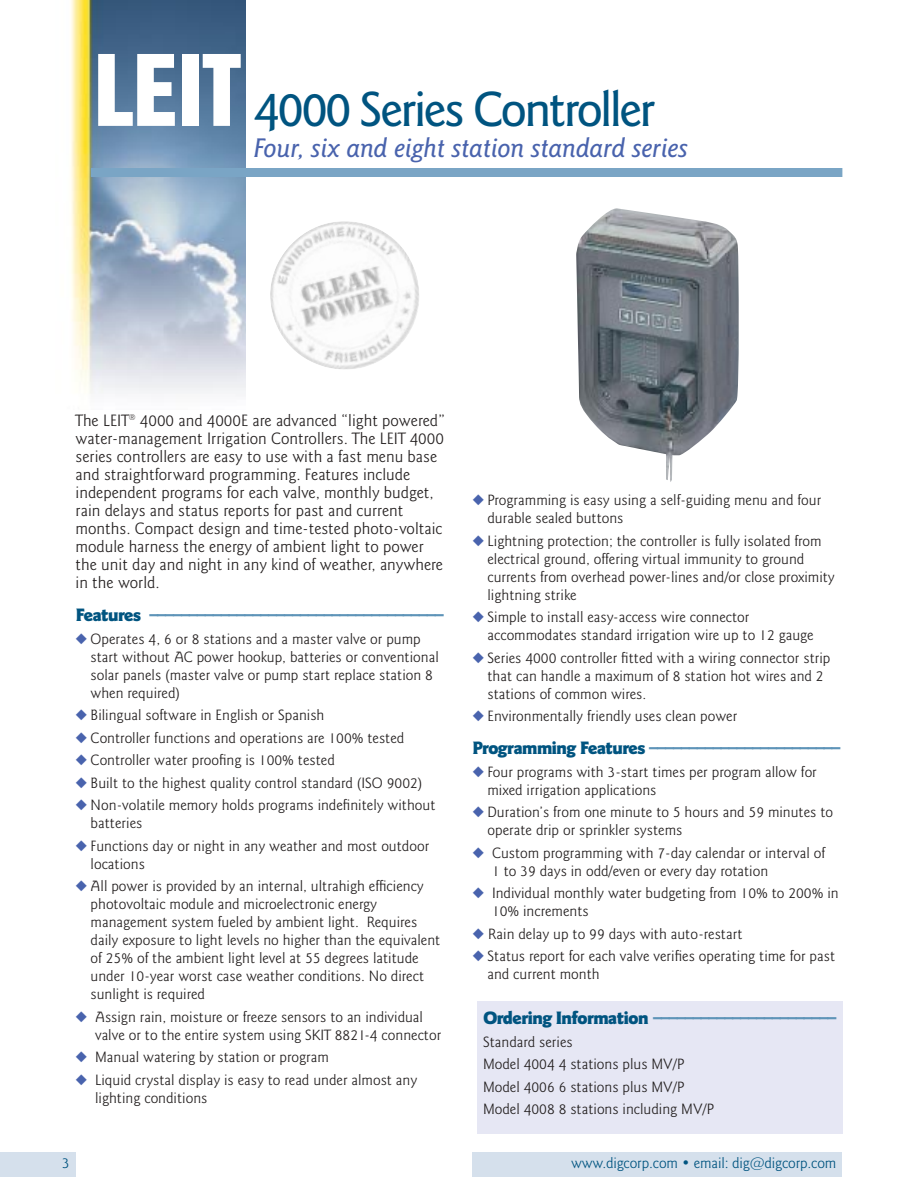
<style>
.page{position:relative;width:918px;height:1188px;background:#fff}
.page>*{position:absolute;margin:0;border:0;box-sizing:border-box;transform-origin:0 0}
.t1{font:500 49.5px "Goudy Sans IT Cby BT";letter-spacing:-.055em;color:#005480}
.t2{font:italic 500 27px "Goudy Sans IT Cby BT";letter-spacing:-.01em;color:#4963ad}
.t3{font:900 18px "Goudy Sans IT Cby BT";color:#5e94b8}
.t4{font:900 18px "Goudy Sans IT Cby BT";letter-spacing:-.06em;color:#005480}
.t5{font:300 16.5px/18px "Goudy Sans IT Cby BT";color:#231f1f}
.t6{font:300 15px/18px "Goudy Sans IT Cby BT";color:#231f1f}
.t7{font:300 15px "Goudy Sans IT Cby BT";letter-spacing:-.01em;color:#005480}
.s1{font-family:"Helvetica Inserat";font-weight:400;font-size:90px;color:#fff}
.s2{color:#4963ad}
</style>
<div class="page">
<img style="left:70px;top:0;width:175px;height:394px">
<div style="left:91px;top:168px;width:751px;height:9px;background:#7aa5c5"></div>
<img style="left:270px;top:221px;width:149px;height:148px">
<img style="left:576px;top:208px;width:163px;height:274px">
<div style="left:477px;top:1002px;width:365px;height:132px;background:#e6e7f4"></div>
<div style="left:472px;top:1152px;width:370px;height:24px;background:#d5e0ec"></div>
<div style="left:0;top:1152px;width:76px;height:24px;background:#d5e0ec"></div>
<h1 class="t1" style="left:94px;top:91px;width:563px"><span class="s1">LEIT</span> 4000 Series Controller</h1>
<h2 class="t2" style="left:254px;top:138px;width:436px">Four, six and eight station standard series</h2>
<p class="t5" style="left:76px;top:413px;width:371px">The LEIT<sup>®</sup> 4000 and 4000E are advanced “light powered” water-management Irrigation Controllers. The LEIT 4000 series controllers are easy to use with a fast menu base and straightforward programming. Features include independent programs for each valve, monthly budget, rain delays and status reports for past and current months. Compact design and time-tested photo-voltaic module harness the energy of ambient light to power the unit day and night in any kind of weather, anywhere in the world.</p>
<p class="t4" style="left:76px;top:608px;width:67px">Features</p>
<p class="t3" style="left:149px;top:599px;width:296px">_____________________________________</p>
<p class="t6" style="left:91px;top:631px;width:350px;text-indent:-15px"><span class="s2">◆</span> Operates 4, 6 or 8 stations and a master valve or pump start without AC power hookup, batteries or conventional solar panels (master valve or pump start replace station 8 when required)</p>
<p class="t6" style="left:76px;top:708px;width:250px"><span class="s2">◆</span> Bilingual software in English or Spanish</p>
<p class="t6" style="left:76px;top:730px;width:330px"><span class="s2">◆</span> Controller functions and operations are 100% tested</p>
<p class="t6" style="left:76px;top:753px;width:261px"><span class="s2">◆</span> Controller water proofing is 100% tested</p>
<p class="t6" style="left:76px;top:775px;width:348px"><span class="s2">◆</span> Built to the highest quality control standard (ISO 9002)</p>
<p class="t6" style="left:91px;top:798px;width:346px;text-indent:-15px"><span class="s2">◆</span> Non-volatile memory holds programs indefinitely without batteries</p>
<p class="t6" style="left:91px;top:838px;width:340px;text-indent:-15px"><span class="s2">◆</span> Functions day or night in any weather and most outdoor locations</p>
<p class="t6" style="left:91px;top:879px;width:351px;text-indent:-15px"><span class="s2">◆</span> All power is provided by an internal, ultrahigh efficiency photovoltaic module and microelectronic energy management system fueled by ambient light. Requires daily exposure to light levels no higher than the equivalent of 25% of the ambient light level at 55 degrees latitude under 10-year worst case weather conditions. No direct sunlight is required</p>
<p class="t6" style="left:95px;top:1009px;width:348px;text-indent:-20px"><span class="s2">◆</span> Assign rain, moisture or freeze sensors to an individual valve or to the entire system using SKIT 8821-4 connector</p>
<p class="t6" style="left:76px;top:1050px;width:255px"><span class="s2">◆</span> Manual watering by station or program</p>
<p class="t6" style="left:95px;top:1072px;width:324px;text-indent:-20px"><span class="s2">◆</span> Liquid crystal display is easy to read under almost any lighting conditions</p>
<p class="t6" style="left:487px;top:493px;width:335px;text-indent:-15px"><span class="s2">◆</span> Programming is easy using a self-guiding menu and four durable sealed buttons</p>
<p class="t6" style="left:487px;top:533px;width:349px;text-indent:-15px"><span class="s2">◆</span> Lightning protection; the controller is fully isolated from electrical ground, offering virtual immunity to ground currents from overhead power-lines and/or close proximity lightning strike</p>
<p class="t6" style="left:487px;top:610px;width:328px;text-indent:-15px"><span class="s2">◆</span> Simple to install easy-access wire connector accommodates standard irrigation wire up to 12 gauge</p>
<p class="t6" style="left:487px;top:650px;width:344px;text-indent:-15px"><span class="s2">◆</span> Series 4000 controller fitted with a wiring connector strip that can handle a maximum of 8 station hot wires and 2 stations of common wires.</p>
<p class="t6" style="left:472px;top:709px;width:266px"><span class="s2">◆</span> Environmentally friendly uses clean power</p>
<p class="t4" style="left:472px;top:741px;width:175px">Programming Features</p>
<p class="t3" style="left:649px;top:732px;width:193px">________________________</p>
<p class="t6" style="left:488px;top:764px;width:331px;text-indent:-15px"><span class="s2">◆</span> Four programs with 3-start times per program allow for mixed irrigation applications</p>
<p class="t6" style="left:488px;top:805px;width:347px;text-indent:-15px"><span class="s2">◆</span> Duration’s from one minute to 5 hours and 59 minutes to operate drip or sprinkler systems</p>
<p class="t6" style="left:492px;top:845px;width:335px;text-indent:-20px"><span class="s2">◆</span> Custom programming with 7-day calendar or interval of<br>1 to 39 days in odd/even or every day rotation</p>
<p class="t6" style="left:492px;top:886px;width:348px;text-indent:-20px"><span class="s2">◆</span> Individual monthly water budgeting from 10% to 200% in<br>10% increments</p>
<p class="t6" style="left:472px;top:926px;width:272px"><span class="s2">◆</span> Rain delay up to 99 days with auto-restart</p>
<p class="t6" style="left:488px;top:949px;width:349px;text-indent:-15px"><span class="s2">◆</span> Status report for each valve verifies operating time for past and current month</p>
<p class="t4" style="left:483px;top:1011px;width:167px">Ordering Information</p>
<p class="t3" style="left:653px;top:1002px;width:185px">_______________________</p>
<p class="t6" style="left:483px;top:1032px;width:233px;line-height:22.5px">Standard series<br>Model 4004 4 stations plus MV/P<br>Model 4006 6 stations plus MV/P<br>Model 4008 8 stations including MV/P</p>
<p class="t7" style="left:62px;top:1158px;width:9px">3</p>
<p class="t7" style="left:571px;top:1158px;width:267px">www.digcorp.com • email: dig@digcorp.com</p>
</div>
